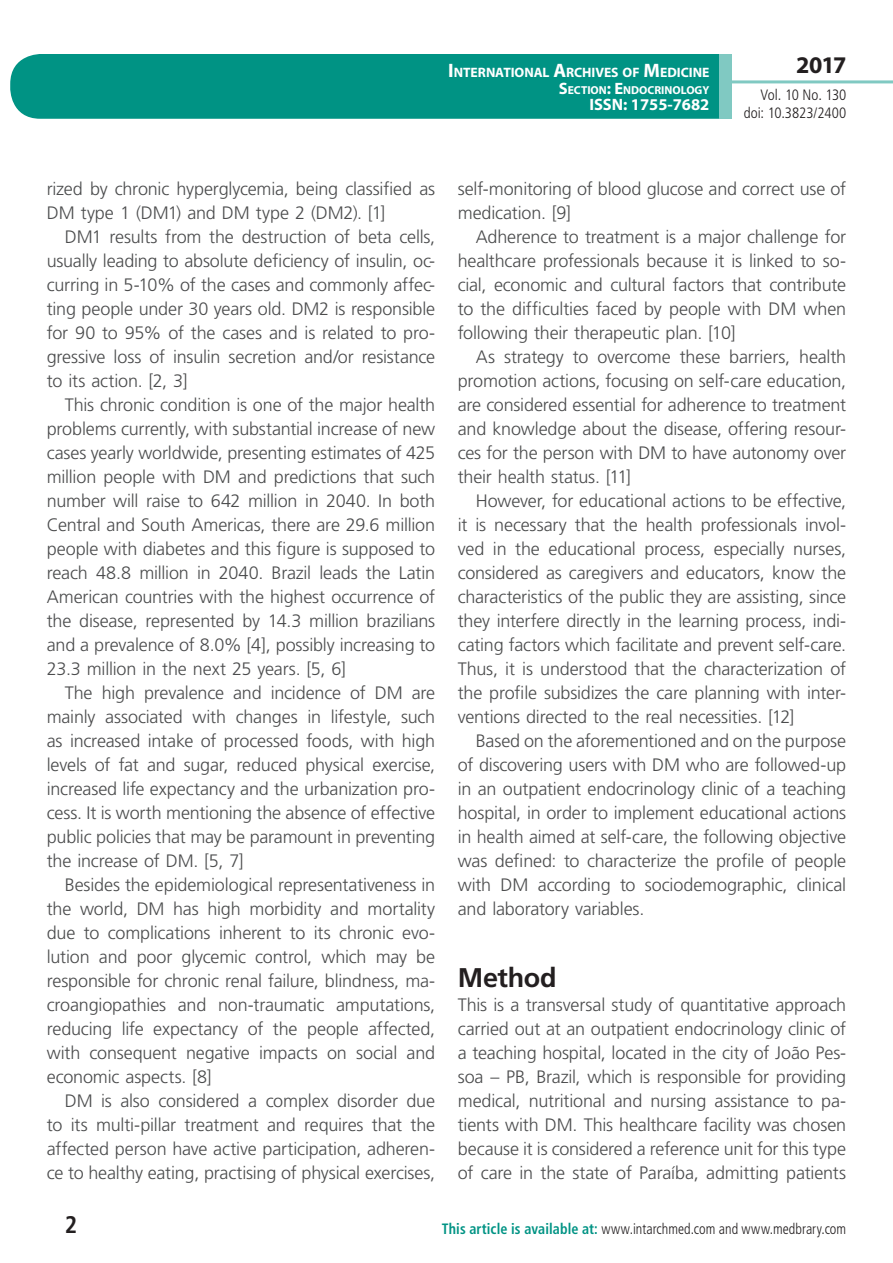
<style>
.page{position:relative;width:893px;height:1263px;background:#fff}
.page>*{position:absolute;margin:0;border:0;box-sizing:border-box;transform-origin:0 0}
.t1{font:700 27px "Frutiger LT Std";letter-spacing:-.01em;color:#231f20}
.t2{font:700 24px "Myriad Pro";color:#231f20}
.t3{font:700 condensed 24px "Frutiger LT Std";color:#231f20}
.t4{font:300 18px/24px "Frutiger LT Std";letter-spacing:-.01em;color:#4b4c4d;text-align:justify}
.t5{font:700 16.5px "Myriad Pro";color:#fff}
.t6{font:300 condensed 15px "Frutiger LT Std";letter-spacing:.005em;color:#231f20;scale:.94 1}
.t7{font:300 condensed 15px/18px "Frutiger LT Std";letter-spacing:.005em;color:#231f20;text-align:right}
.t8{font:700 13.65px "Myriad Pro";letter-spacing:-.005em;color:#fff}
.t9{font:700 11.55px "Myriad Pro";color:#fff}
.s1{font-size:19.5px}
.s2{font-size:16.5px}
.s3{font-weight:700;color:#009384}
</style>
<div class="page">
<div style="left:10px;top:54px;width:775px;height:65px;background:#009384;border-radius:30px"></div>
<div style="left:732px;top:0;width:161px;height:157px;background:#fff"></div>
<hr style="left:730px;top:80px;width:163px;height:3px;background:#80c9c2">
<div style="left:719px;top:54px;width:13px;height:65px;background:#80c9c2"></div>
<p class="t8" style="left:448px;top:64px;width:263px"><span class="s1">I</span>NTERNATIONAL <span class="s1">A</span>RCHIVES OF <span class="s1">M</span>EDICINE</p>
<p class="t9" style="left:559px;top:82px;width:152px"><span class="s2">S</span>ECTION<span class="s2">: E</span>NDOCRINOLOGY</p>
<p class="t5" style="left:589px;top:94px;width:122px">ISSN: 1755-7682</p>
<h2 class="t2" style="left:796px;top:49px;width:52px">2017</h2>
<p class="t7" style="left:744px;top:86px;width:104px">Vol. 10 No. 130 doi: 10.3823/2400</p>
<p class="t4" style="left:47px;top:177px;width:390px">rized by chronic hyperglycemia, being classified as<br>DM type 1 (DM1) and DM type 2 (DM2). [1]</p>
<p class="t4" style="left:47px;top:225px;width:390px;text-indent:18px">DM1 results from the destruction of beta cells, usually leading to absolute deficiency of insulin, oc&shy;curring in 5-10% of the cases and commonly affec&shy;ting people under 30 years old. DM2 is responsible for 90 to 95% of the cases and is related to pro&shy;gressive loss of insulin secretion and/or resistance to its action. [2, 3]</p>
<p class="t4" style="left:47px;top:393px;width:390px;text-indent:18px">This chronic condition is one of the major health problems currently, with substantial increase of new cases yearly worldwide, presenting estimates of 425 million people with DM and predictions that such number will raise to 642 million in 2040. In both Central and South Americas, there are 29.6 million people with diabetes and this figure is supposed to reach 48.8 million in 2040. Brazil leads the Latin American countries with the highest occurrence of the disease, represented by 14.3 million brazilians and a prevalence of 8.0% [4], possibly increasing to 23.3 million in the next 25 years. [5, 6]</p>
<p class="t4" style="left:47px;top:681px;width:390px;text-indent:18px">The high prevalence and incidence of DM are mainly associated with changes in lifestyle, such as increased intake of processed foods, with high levels of fat and sugar, reduced physical exercise, increased life expectancy and the urbanization pro&shy;cess. It is worth mentioning the absence of effective public policies that may be paramount in preventing the increase of DM. [5, 7]</p>
<p class="t4" style="left:47px;top:873px;width:390px;text-indent:18px">Besides the epidemiological representativeness in the world, DM has high morbidity and mortality due to complications inherent to its chronic evo&shy;lution and poor glycemic control, which may be responsible for chronic renal failure, blindness, ma&shy;croangiopathies and non-traumatic amputations, reducing life expectancy of the people affected, with consequent negative impacts on social and economic aspects. [8]</p>
<p class="t4" style="left:47px;top:1089px;width:390px;text-indent:18px">DM is also considered a complex disorder due to its multi-pillar treatment and requires that the affected person have active participation, adheren&shy;ce to healthy eating, practising of physical exercises,</p>
<p class="t4" style="left:458px;top:177px;width:390px">self-monitoring of blood glucose and correct use of medication. [9]</p>
<p class="t4" style="left:458px;top:225px;width:390px;text-indent:18px">Adherence to treatment is a major challenge for healthcare professionals because it is linked to so&shy;cial, economic and cultural factors that contribute to the difficulties faced by people with DM when following their therapeutic plan. [10]</p>
<p class="t4" style="left:458px;top:345px;width:390px;text-indent:18px">As strategy to overcome these barriers, health promotion actions, focusing on self-care education, are considered essential for adherence to treatment and knowledge about the disease, offering resour&shy;ces for the person with DM to have autonomy over their health status. [11]</p>
<p class="t4" style="left:458px;top:489px;width:390px;text-indent:18px">However, for educational actions to be effective, it is necessary that the health professionals invol&shy;ved in the educational process, especially nurses, considered as caregivers and educators, know the characteristics of the public they are assisting, since they interfere directly in the learning process, indi&shy;cating factors which facilitate and prevent self-care.<br>Thus, it is understood that the characterization of the profile subsidizes the care planning with inter&shy;ventions directed to the real necessities. [12]</p>
<p class="t4" style="left:458px;top:728px;width:390px;text-indent:18px">Based on the aforementioned and on the purpose of discovering users with DM who are followed-up in an outpatient endocrinology clinic of a teaching hospital, in order to implement educational actions in health aimed at self-care, the following objective was defined: to characterize the profile of people with DM according to sociodemographic, clinical and laboratory variables.</p>
<h1 class="t1" style="left:458px;top:962px;width:100px">Method</h1>
<p class="t4" style="left:458px;top:993px;width:390px">This is a transversal study of quantitative approach carried out at an outpatient endocrinology clinic of a teaching hospital, located in the city of João Pes&shy;soa – PB, Brazil, which is responsible for providing medical, nutritional and nursing assistance to pa&shy;tients with DM. This healthcare facility was chosen because it is considered a reference unit for this type of care in the state of Paraíba, admitting patients</p>
<h2 class="t3" style="left:65px;top:1210px;width:14px">2</h2>
<p class="t6" style="left:442px;top:1220px;width:432px"><span class="s3">This article is available at:</span> www.intarchmed.com and www.medbrary.com</p>
</div>
